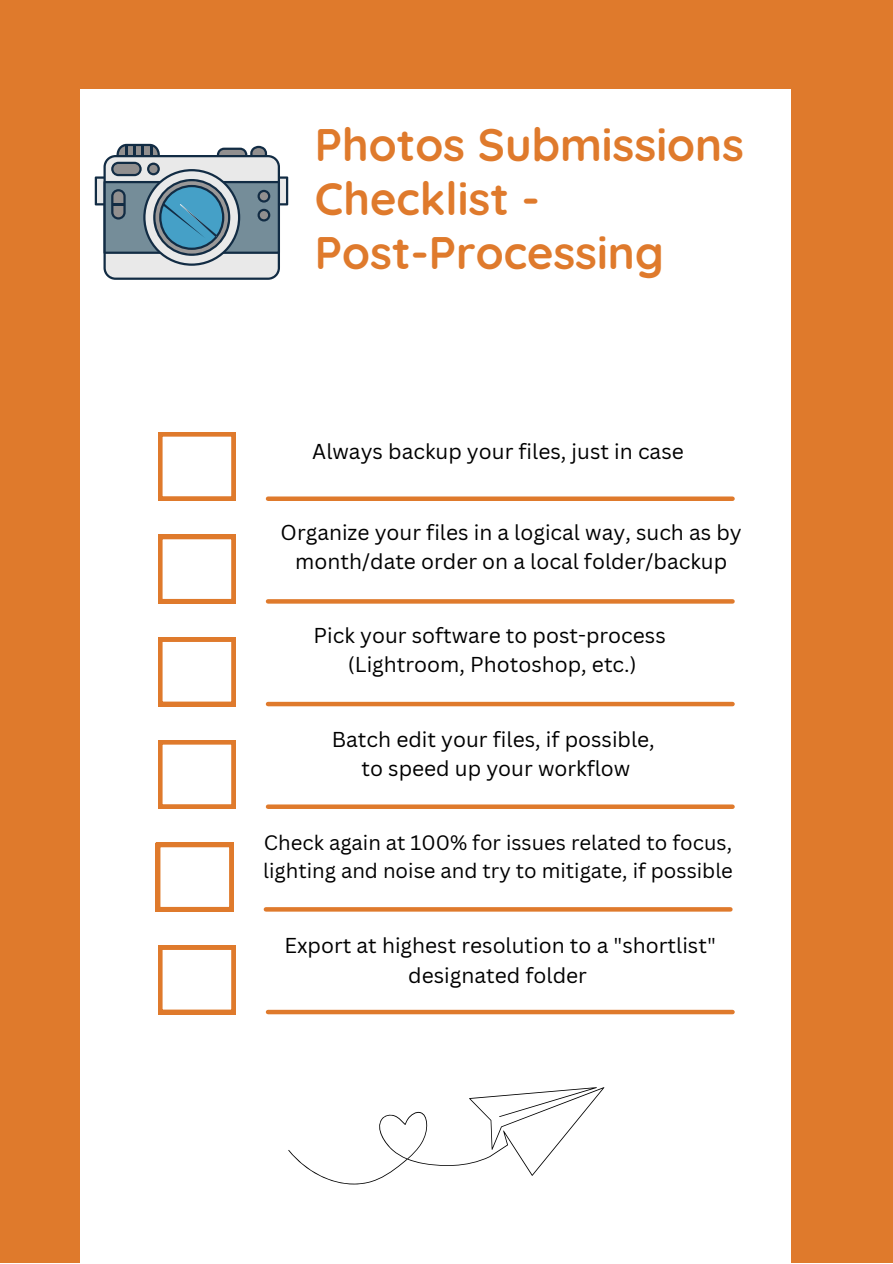
<style>
.page{position:relative;width:893px;height:1264px;background:#fff}
.page>*{position:absolute;margin:0;border:0;box-sizing:border-box;transform-origin:0 0}
.t1{font:700 45.45px/54px "Quicksand";color:#df7a2c}
.t2{font:21px/29.2px "Canva Sans";color:#000;text-align:center}
.t3{font:20.4px/28px "Canva Sans";color:#000}
</style>
<div class="page">
<div style="left:0;top:0;width:892px;height:1262px;background:#df7a2c"></div>
<div style="left:81px;top:89px;width:709px;height:1173px;background:#fff"></div>
<svg style="left:158px;top:432px;width:78px;height:69px"></svg>
<div style="left:268px;top:496px;width:464px;height:5px;background:#df7a2c"></div>
<svg style="left:158px;top:535px;width:78px;height:68px"></svg>
<svg style="left:268px;top:599px;width:464px;height:4px;fill:#df7a2c"></svg>
<svg style="left:158px;top:637px;width:78px;height:69px"></svg>
<div style="left:268px;top:701px;width:464px;height:5px;background:#df7a2c"></div>
<svg style="left:158px;top:740px;width:78px;height:68px"></svg>
<div style="left:268px;top:804px;width:464px;height:5px;background:#df7a2c"></div>
<svg style="left:156px;top:842px;width:77px;height:69px"></svg>
<svg style="left:266px;top:907px;width:464px;height:4px;fill:#df7a2c"></svg>
<svg style="left:158px;top:945px;width:78px;height:69px"></svg>
<div style="left:268px;top:1009px;width:464px;height:5px;background:#df7a2c"></div>
<svg style="left:95px;top:144px;width:193px;height:136px"></svg>
<svg style="left:288px;top:1087px;width:316px;height:98px"></svg>
<h1 class="t1" style="left:315px;top:117px;width:430px">Photos Submissions<br>Checklist -<br>Post-Processing</h1>
<p class="t2" style="left:312px;top:436px;width:373px">Always backup your files, just in case</p>
<p class="t2" style="left:280px;top:517px;width:462px">Organize your files in a logical way, such as by month/date order on a local folder/backup</p>
<p class="t2" style="left:313px;top:620px;width:354px">Pick your software to post-process (Lightroom, Photoshop, etc.)</p>
<p class="t2" style="left:332px;top:724px;width:324px">Batch edit your files, if possible, to speed up your workflow</p>
<p class="t3" style="left:263px;top:828px;width:471px">Check again at 100% for issues related to focus, lighting and noise and try to mitigate, if possible</p>
<p class="t2" style="left:284px;top:930px;width:433px">Export at highest resolution to a "shortlist" designated folder</p>
</div>
